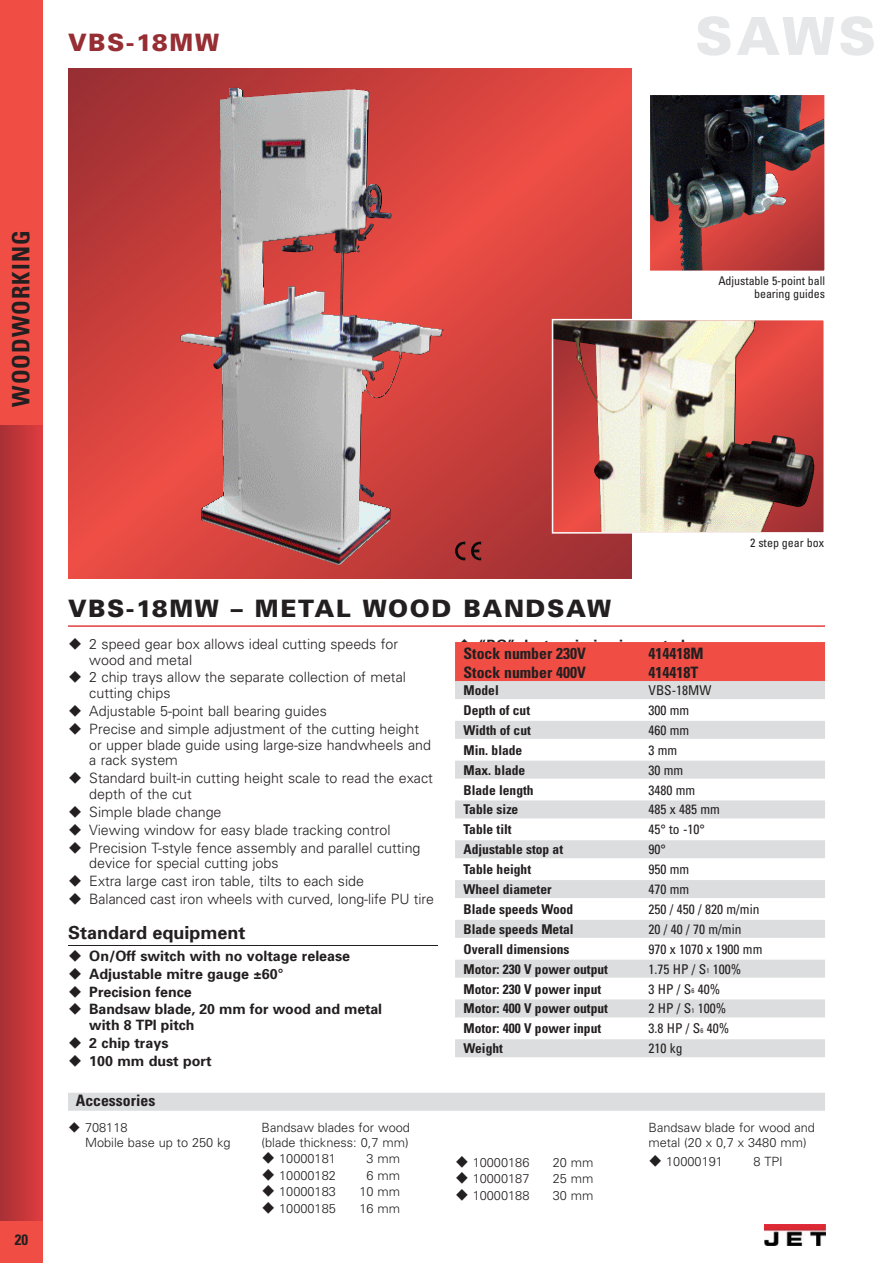
<style>
.page{position:relative;width:893px;height:1263px;background:#fff}
.page>*{position:absolute;margin:0;border:0;box-sizing:border-box;transform-origin:0 0}
.t1{font:900 52.5px "Univers";color:#e6e7e8}
.t2{font:900 24px "Univers";letter-spacing:.065em;color:#231f20}
.t3{font:700 condensed 24px "Univers";letter-spacing:.045em;color:#231f20}
.t4{font:900 24px "Univers";letter-spacing:.065em;color:#962e34}
.t5{font:700 18px "Univers";color:#231f20}
.t6{font:700 condensed 15.75px "Univers";color:#231f20}
.t7{font:700 condensed 15px "Univers";color:#231f20}
.t8{font:300 14.25px/17.9px "Univers";color:#231f20}
.t9{font:700 14.25px/17.9px "Univers";color:#231f20}
.t10{font:700 condensed 13.5px "Univers";color:#231f20}
.t11{font:condensed 13.5px "Univers";color:#231f20}
.t12{font:300 12.75px/15px "Univers";color:#231f20}
.t13{font:condensed 12px/12.8px "Univers";letter-spacing:-.005em;color:#231f20;text-align:right}
.s1{font-size:6.75px}
</style>
<div class="page">
<div style="left:0;top:0;width:43px;height:1263px;background:#f04e45"></div>
<div style="left:0;top:425px;width:43px;height:795px;background:linear-gradient(to right,#a83035,#de3c3f)"></div>
<hr style="left:68px;top:945px;width:370px;height:1px;background:#231f20">
<hr style="left:68px;top:625px;width:757px;height:2px;background:#e23e41">
<div style="left:68px;top:1093px;width:757px;height:18px;background:#dcddde"></div>
<div style="left:455px;top:642px;width:370px;height:21px;background:#f04e45"></div>
<div style="left:455px;top:662px;width:370px;height:21px;background:#f04e45"></div>
<div style="left:455px;top:681px;width:370px;height:18px;background:#dcddde"></div>
<div style="left:455px;top:721px;width:370px;height:18px;background:#dcddde"></div>
<div style="left:455px;top:761px;width:370px;height:18px;background:#dcddde"></div>
<div style="left:455px;top:800px;width:370px;height:18px;background:#dcddde"></div>
<div style="left:455px;top:840px;width:370px;height:18px;background:#dcddde"></div>
<div style="left:455px;top:880px;width:370px;height:18px;background:#dcddde"></div>
<div style="left:455px;top:920px;width:370px;height:18px;background:#dcddde"></div>
<div style="left:455px;top:960px;width:370px;height:18px;background:#dcddde"></div>
<div style="left:455px;top:999px;width:370px;height:18px;background:#dcddde"></div>
<div style="left:455px;top:1039px;width:370px;height:18px;background:#dcddde"></div>
<svg style="left:68px;top:68px;width:563px;height:510px;background:#ce413d"></svg>
<img style="left:180px;top:88px;width:263px;height:477px">
<div style="left:553px;top:320px;width:270px;height:212px;background:linear-gradient(to bottom,#ed4c43,#992e32)"></div>
<img style="left:555px;top:322px;width:260px;height:209px">
<div style="left:552px;top:319px;width:273px;height:215px;border:2px solid #fff"></div>
<img style="left:651px;top:97px;width:172px;height:172px">
<div style="left:648px;top:94px;width:178px;height:178px;border:2px solid #fff"></div>
<img style="left:455px;top:542px;width:26px;height:18px">
<img style="left:764px;top:1225px;width:61px;height:20px">
<h2 class="t4" style="left:68px;top:34px;width:152px">VBS-18MW</h2>
<h1 class="t1" style="left:695px;top:17px;width:183px">SAWS</h1>
<h2 class="t3" style="left:12px;top:407px;width:177px;rotate:-90deg">WOODWORKING</h2>
<p class="t13" style="left:718px;top:275px;width:108px">Adjustable 5-point ball bearing guides</p>
<p class="t7" style="left:15px;top:1235px;width:15px">20</p>
<h2 class="t2" style="left:68px;top:600px;width:544px">VBS-18MW – METAL WOOD BANDSAW</h2>
<p class="t13" style="left:750px;top:537px;width:76px">2 step gear box</p>
<p class="t8" style="left:89px;top:637px;width:310px;line-height:15.8px">2 speed gear box allows ideal cutting speeds for wood and metal</p>
<p class="t8" style="left:89px;top:671px;width:318px;line-height:15.8px">2 chip trays allow the separate collection of metal cutting chips</p>
<p class="t8" style="left:89px;top:703px;width:331px">Adjustable 5-point ball bearing guides<br>Precise and simple adjustment of the cutting height</p>
<p class="t8" style="left:89px;top:738px;width:343px;line-height:15.8px">or upper blade guide using large-size handwheels and a rack system</p>
<p class="t8" style="left:89px;top:772px;width:345px;line-height:15.8px">Standard built-in cutting height scale to read the exact depth of the cut</p>
<p class="t8" style="left:89px;top:804px;width:333px">Simple blade change<br>Viewing window for easy blade tracking control<br>Precision T-style fence assembly and parallel cutting</p>
<p class="t8" style="left:89px;top:856px;width:346px">device for special cutting jobs<br>Extra large cast iron table, tilts to each side<br>Balanced cast iron wheels with curved, long-life PU tire</p>
<p class="t5" style="left:68px;top:926px;width:179px">Standard equipment</p>
<p class="t9" style="left:89px;top:948px;width:294px">On/Off switch with no voltage release<br>Adjustable mitre gauge ±60°<br>Precision fence<br>Bandsaw blade, 20 mm for wood and metal</p>
<p class="t9" style="left:89px;top:1017px;width:124px">with 8 TPI pitch<br>2 chip trays<br>100 mm dust port</p>
<p class="t6" style="left:76px;top:1095px;width:81px">Accessories</p>
<p class="t12" style="left:85px;top:1121px;width:147px">708118<br>Mobile base up to 250 kg</p>
<p class="t12" style="left:261px;top:1121px;width:150px">Bandsaw blades for wood (blade thickness: 0,7 mm)</p>
<p class="t12" style="left:279px;top:1152px;width:58px">10000181</p>
<p class="t12" style="left:366px;top:1152px;width:35px">3 mm</p>
<p class="t12" style="left:279px;top:1169px;width:58px">10000182</p>
<p class="t12" style="left:366px;top:1169px;width:35px">6 mm</p>
<p class="t12" style="left:279px;top:1185px;width:58px">10000183</p>
<p class="t12" style="left:359px;top:1185px;width:42px">10 mm</p>
<p class="t12" style="left:279px;top:1202px;width:58px">10000185</p>
<p class="t12" style="left:359px;top:1202px;width:42px">16 mm</p>
<p class="t9" style="left:479px;top:638px;width:208px">“BG” dust emission inspected</p>
<p class="t6" style="left:463px;top:647px;width:124px">Stock number 230V</p>
<p class="t6" style="left:648px;top:647px;width:57px">414418M</p>
<p class="t6" style="left:463px;top:667px;width:124px">Stock number 400V</p>
<p class="t6" style="left:648px;top:667px;width:51px">414418T</p>
<p class="t10" style="left:463px;top:685px;width:37px">Model</p>
<p class="t11" style="left:648px;top:685px;width:64px">VBS-18MW</p>
<p class="t10" style="left:463px;top:705px;width:68px">Depth of cut</p>
<p class="t11" style="left:648px;top:705px;width:42px">300 mm</p>
<p class="t10" style="left:463px;top:725px;width:69px">Width of cut</p>
<p class="t11" style="left:648px;top:725px;width:42px">460 mm</p>
<p class="t10" style="left:463px;top:745px;width:60px">Min. blade</p>
<p class="t11" style="left:648px;top:745px;width:30px">3 mm</p>
<p class="t10" style="left:463px;top:765px;width:63px">Max. blade</p>
<p class="t11" style="left:648px;top:765px;width:36px">30 mm</p>
<p class="t10" style="left:463px;top:785px;width:72px">Blade length</p>
<p class="t11" style="left:648px;top:785px;width:48px">3480 mm</p>
<p class="t10" style="left:463px;top:805px;width:56px">Table size</p>
<p class="t11" style="left:648px;top:805px;width:73px">485 x 485 mm</p>
<p class="t10" style="left:463px;top:825px;width:50px">Table tilt</p>
<p class="t11" style="left:648px;top:825px;width:58px">45° to -10°</p>
<p class="t10" style="left:463px;top:844px;width:101px">Adjustable stop at</p>
<p class="t11" style="left:648px;top:844px;width:19px">90°</p>
<p class="t10" style="left:463px;top:864px;width:69px">Table height</p>
<p class="t11" style="left:648px;top:864px;width:42px">950 mm</p>
<p class="t10" style="left:463px;top:884px;width:90px">Wheel diameter</p>
<p class="t11" style="left:648px;top:884px;width:42px">470 mm</p>
<p class="t10" style="left:463px;top:904px;width:111px">Blade speeds Wood</p>
<p class="t11" style="left:648px;top:904px;width:112px">250 / 450 / 820 m/min</p>
<p class="t10" style="left:463px;top:924px;width:112px">Blade speeds Metal</p>
<p class="t11" style="left:648px;top:924px;width:94px">20 / 40 / 70 m/min</p>
<p class="t10" style="left:463px;top:944px;width:108px">Overall dimensions</p>
<p class="t11" style="left:648px;top:944px;width:115px">970 x 1070 x 1900 mm</p>
<p class="t10" style="left:463px;top:964px;width:146px">Motor: 230 V power output</p>
<p class="t11" style="left:648px;top:964px;width:94px">1.75 HP / S<span class="s1">1</span> 100%</p>
<p class="t10" style="left:463px;top:984px;width:139px">Motor: 230 V power input</p>
<p class="t11" style="left:648px;top:984px;width:73px">3 HP / S<span class="s1">6</span> 40%</p>
<p class="t10" style="left:463px;top:1004px;width:146px">Motor: 400 V power output</p>
<p class="t11" style="left:648px;top:1004px;width:79px">2 HP / S<span class="s1">1</span> 100%</p>
<p class="t10" style="left:463px;top:1024px;width:139px">Motor: 400 V power input</p>
<p class="t11" style="left:648px;top:1024px;width:82px">3.8 HP / S<span class="s1">6</span> 40%</p>
<p class="t10" style="left:463px;top:1043px;width:41px">Weight</p>
<p class="t11" style="left:648px;top:1043px;width:36px">210 kg</p>
<p class="t12" style="left:473px;top:1156px;width:58px">10000186</p>
<p class="t12" style="left:553px;top:1156px;width:42px">20 mm</p>
<p class="t12" style="left:473px;top:1172px;width:58px">10000187</p>
<p class="t12" style="left:553px;top:1172px;width:42px">25 mm</p>
<p class="t12" style="left:473px;top:1189px;width:58px">10000188</p>
<p class="t12" style="left:553px;top:1189px;width:42px">30 mm</p>
<p class="t12" style="left:648px;top:1121px;width:168px">Bandsaw blade for wood and metal (20 x 0,7 x 3480 mm)</p>
<p class="t12" style="left:666px;top:1155px;width:58px">10000191</p>
<p class="t12" style="left:753px;top:1155px;width:31px">8 TPI</p>
</div>
